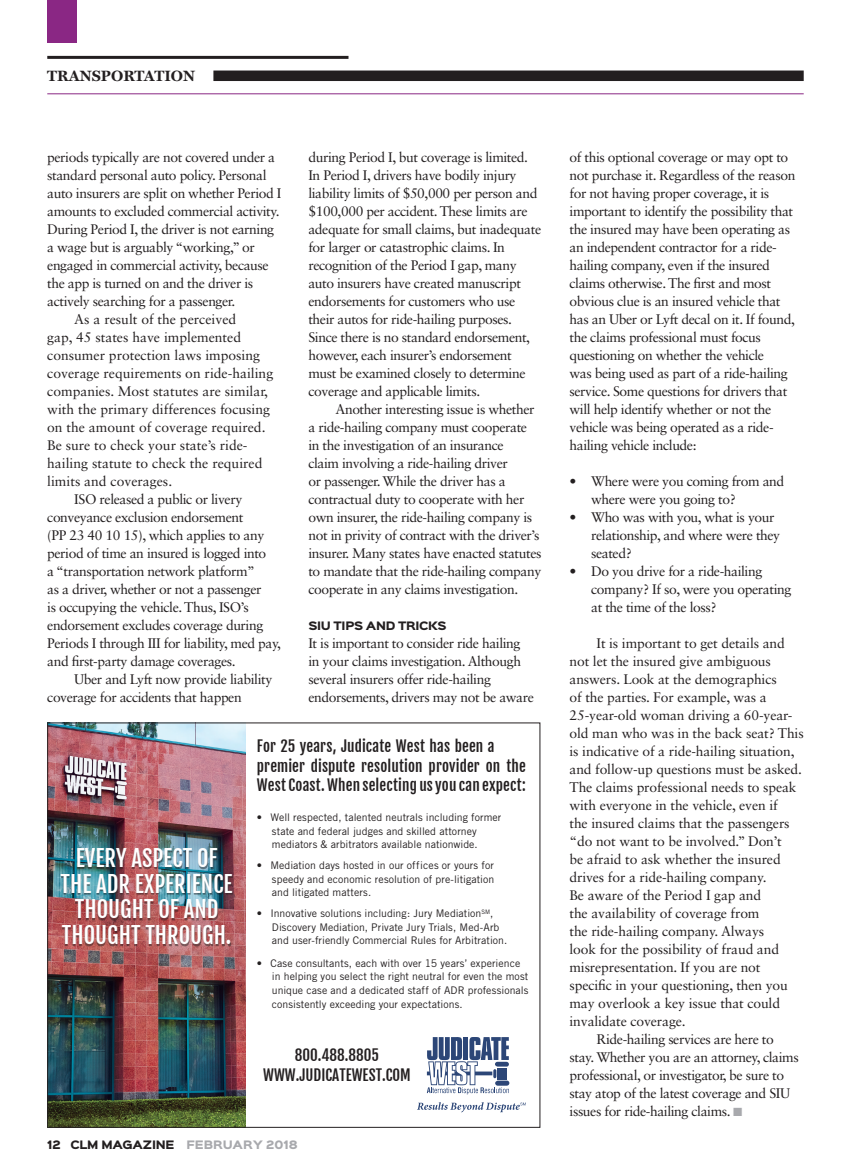
<style>
.page{position:relative;width:851px;height:1175px;background:#fff}
.page>*{position:absolute;margin:0;border:0;box-sizing:border-box;transform-origin:0 0}
.t1{font:22.5px/25.5px "Fjalla One";color:#fff;text-align:center}
.t2{font:15px/19.5px "Fjalla One";letter-spacing:.005em;color:#231f20}
.t3{font:700 15px "Miller Text";color:#231f20}
.CLM_Mag_Body_Copy{font:13.8px/18px "Sabon LT Std";letter-spacing:-.03em;color:#231f20}
.CLM_Mag_Body_Copy-2{font:13.8px/18px "Sabon LT Std";letter-spacing:-.01em;color:#231f20}
.CLM_Mag_Body_Copy-3{font:13.8px/18px "Sabon LT Std";color:#231f20}
.t4{font:10.5px/13.5px "Trade Gothic";letter-spacing:.005em;color:#231f20}
.CLM_Mag_Sub_Head{font:900 10.5px "Sinkin Sans 800";letter-spacing:-.02em;color:#231f20}
.s1{color:#a8a9ad}
.s2{font-family:"European Pi Three";color:#a8a9ad}
</style>
<div class="page">
<img style="left:49px;top:724px;width:196px;height:401px">
<svg style="left:417px;top:1102px;width:108px;height:10px"></svg>
<svg style="left:427px;top:1037px;width:82px;height:57px"></svg>
<div style="left:61px;top:850px;width:171px;height:96px;background:#231f20;opacity:.49"></div>
<div style="left:213px;top:70px;width:590px;height:11px;background:#231f20"></div>
<hr style="left:47px;top:94px;width:756px;height:1px;background:#8a2784">
<hr style="left:47px;top:56px;width:301px;height:3px;background:#231f20">
<div style="left:47px;top:0;width:29px;height:42px;background:#8a2784"></div>
<p class="t3" style="left:47px;top:67px;width:149px">TRANSPORTATION</p>
<p class="CLM_Mag_Body_Copy" style="left:47px;top:148px;width:235px">periods typically are not covered under a standard personal auto policy. Personal auto insurers are split on whether Period I amounts to excluded commercial activity.<br>During Period I, the driver is not earning a wage but is arguably “working,” or engaged in commercial activity, because the app is turned on and the driver is actively searching for a passenger.</p>
<p class="CLM_Mag_Body_Copy-3" style="left:47px;top:310px;width:227px;text-indent:27px">As a result of the perceived<br>gap, 45 states have implemented consumer protection laws imposing coverage requirements on ride-hailing companies. Most statutes are similar, with the primary differences focusing on the amount of coverage required.<br>Be sure to check your state’s ride&shy;hailing statute to check the required limits and coverages.</p>
<p class="CLM_Mag_Body_Copy" style="left:47px;top:490px;width:235px;text-indent:27px">ISO released a public or livery conveyance exclusion endorsement<br>(PP 23 40 10 15), which applies to any period of time an insured is logged into<br>a “transportation network platform”<br>as a driver, whether or not a passenger<br>is occupying the vehicle. Thus, ISO’s endorsement excludes coverage during Periods I through III for liability, med pay, and first-party damage coverages.</p>
<p class="CLM_Mag_Body_Copy" style="left:47px;top:670px;width:226px;text-indent:27px">Uber and Lyft now provide liability coverage for accidents that happen</p>
<p class="CLM_Mag_Body_Copy" style="left:308px;top:148px;width:234px">during Period I, but coverage is limited.<br>In Period I, drivers have bodily injury liability limits of $50,000 per person and $100,000 per accident. These limits are adequate for small claims, but inadequate for larger or catastrophic claims. In recognition of the Period I gap, many auto insurers have created manuscript endorsements for customers who use their autos for ride-hailing purposes.<br>Since there is no standard endorsement, however, each insurer’s endorsement must be examined closely to determine coverage and applicable limits.</p>
<p class="CLM_Mag_Body_Copy" style="left:308px;top:400px;width:234px;text-indent:27px">Another interesting issue is whether a ride-hailing company must cooperate in the investigation of an insurance<br>claim involving a ride-hailing driver<br>or passenger. While the driver has a contractual duty to cooperate with her own insurer, the ride-hailing company is not in privity of contract with the driver’s insurer. Many states have enacted statutes to mandate that the ride-hailing company cooperate in any claims investigation.</p>
<p class="CLM_Mag_Sub_Head" style="left:308px;top:620px;width:140px">SIU TIPS AND TRICKS</p>
<p class="CLM_Mag_Body_Copy" style="left:308px;top:634px;width:227px">It is important to consider ride hailing in your claims investigation. Although several insurers offer ride-hailing endorsements, drivers may not be aware</p>
<p class="t1" style="left:61px;top:845px;width:174px">EVERY ASPECT OF<br>THE ADR EXPERIENCE<br>THOUGHT OF AND<br>THOUGHT THROUGH.</p>
<p class="t2" style="left:257px;top:736px;width:270px">For 25 years, Judicate West has been a premier dispute resolution provider on the<br>West Coast. When selecting us you can expect:</p>
<p class="t4" style="left:272px;top:810px;width:231px;text-indent:-15px">• Well respected, talented neutrals including former state and federal judges and skilled attorney mediators &amp; arbitrators available nationwide.</p>
<p class="t4" style="left:272px;top:858px;width:224px;text-align:justify;text-indent:-15px">• Mediation days hosted in our offices or yours for speedy and economic resolution of pre-litigation and litigated matters.</p>
<p class="t4" style="left:272px;top:906px;width:237px;text-indent:-15px">• Innovative solutions including: Jury Mediation<sup>SM</sup>,<br>Discovery Mediation, Private Jury Trials, Med-Arb and user-friendly Commercial Rules for Arbitration.</p>
<p class="t4" style="left:272px;top:956px;width:258px;text-indent:-15px">• Case consultants, each with over 15 years’ experience in helping you select the right neutral for even the most unique case and a dedicated staff of ADR professionals consistently exceeding your expectations.</p>
<p class="t2" style="left:263px;top:1045px;width:149px;text-align:center">800.488.8805<br>WWW.JUDICATEWEST.COM</p>
<p class="CLM_Mag_Sub_Head" style="left:47px;top:1139px;width:252px">12 CLM MAGAZINE <span class="s1">FEBRUARY 2018</span></p>
<p class="CLM_Mag_Body_Copy" style="left:569px;top:148px;width:227px">of this optional coverage or may opt to not purchase it. Regardless of the reason for not having proper coverage, it is important to identify the possibility that the insured may have been operating as an independent contractor for a ride&shy;hailing company, even if the insured claims otherwise. The first and most obvious clue is an insured vehicle that has an Uber or Lyft decal on it. If found, the claims professional must focus questioning on whether the vehicle<br>was being used as part of a ride-hailing service. Some questions for drivers that will help identify whether or not the vehicle was being operated as a ride&shy;hailing vehicle include:</p>
<p class="CLM_Mag_Body_Copy" style="left:591px;top:472px;width:194px;text-indent:-22px">• Where were you coming from and where were you going to?</p>
<p class="CLM_Mag_Body_Copy" style="left:591px;top:508px;width:190px;text-indent:-22px">• Who was with you, what is your relationship, and where were they seated?</p>
<p class="CLM_Mag_Body_Copy" style="left:591px;top:562px;width:202px;text-indent:-22px">• Do you drive for a ride-hailing company? If so, were you operating at the time of the loss?</p>
<p class="CLM_Mag_Body_Copy-2" style="left:569px;top:634px;width:236px;text-indent:27px">It is important to get details and not let the insured give ambiguous answers. Look at the demographics<br>of the parties. For example, was a 25-year-old woman driving a 60-year&shy;old man who was in the back seat? This is indicative of a ride-hailing situation, and follow-up questions must be asked.<br>The claims professional needs to speak with everyone in the vehicle, even if<br>the insured claims that the passengers “do not want to be involved.” Don’t<br>be afraid to ask whether the insured drives for a ride-hailing company.<br>Be aware of the Period I gap and<br>the availability of coverage from<br>the ride-hailing company. Always<br>look for the possibility of fraud and misrepresentation. If you are not specific in your questioning, then you may overlook a key issue that could invalidate coverage.</p>
<p class="CLM_Mag_Body_Copy" style="left:569px;top:1030px;width:231px;text-indent:27px">Ride-hailing services are here to stay. Whether you are an attorney, claims professional, or investigator, be sure to stay atop of the latest coverage and SIU issues for ride-hailing claims. <span class="s2">K</span></p>
</div>
